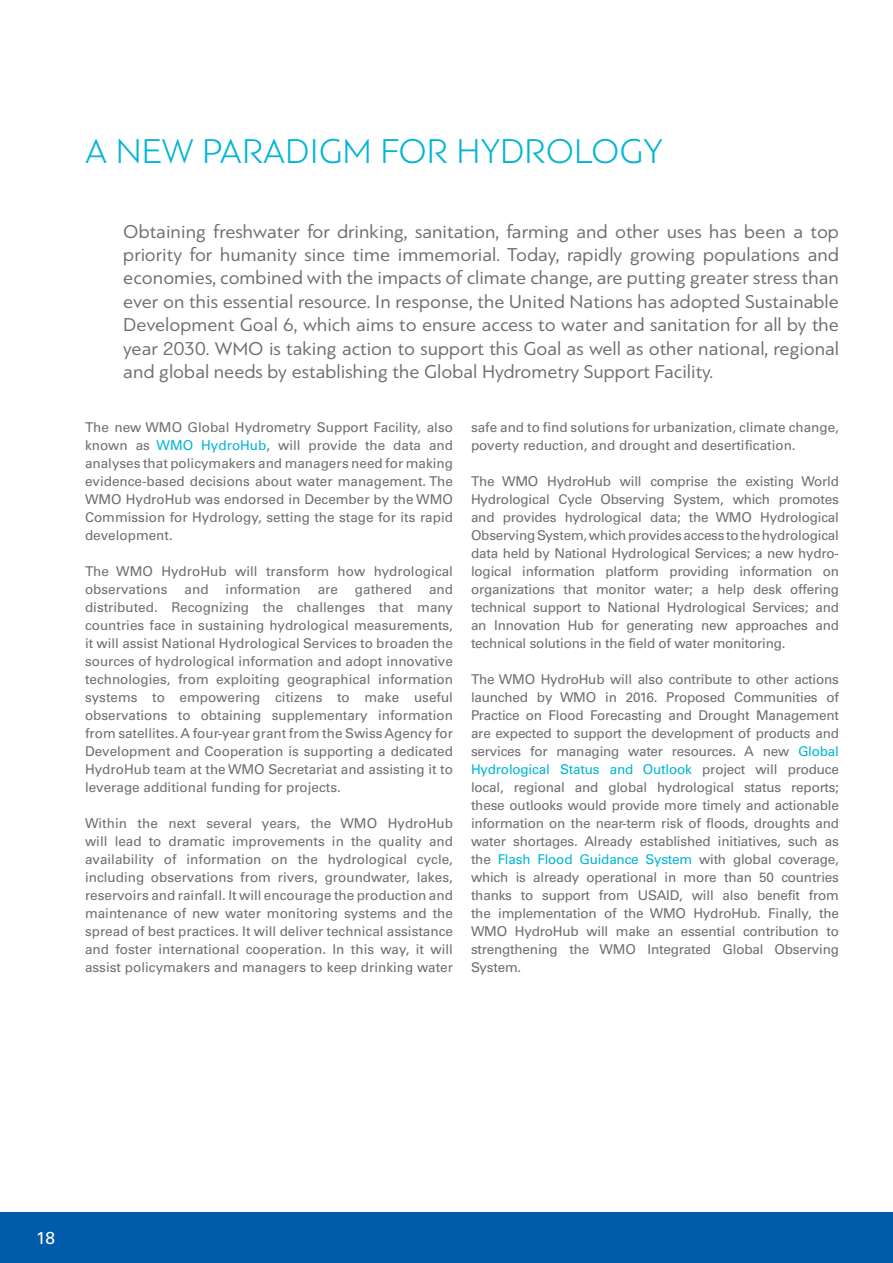
<style>
.page{position:relative;width:893px;height:1263px;background:#fff}
.page>*{position:absolute;margin:0;border:0;box-sizing:border-box;transform-origin:0 0}
.t1{font:300 36px "PF Bague Sans Pro";color:#00b5d5}
.t2{font:19.5px/23.4px "PF Bague Sans Pro";color:#6d6e71;text-align:justify}
.t3{font:17.25px "Univers LTCYR 55 Roman";color:#fff}
.t4{font:13.5px/18px "Univers LTCYR 55 Roman";color:#6d6e71;text-align:justify}
.s1{color:#00b5d5}
</style>
<div class="page">
<div style="left:0;top:1212px;width:893px;height:51px;background:#005baa"></div>
<h1 class="t1" style="left:85px;top:131px;width:579px">A NEW PARADIGM FOR HYDROLOGY</h1>
<p class="t2" style="left:123px;top:220px;width:717px">Obtaining freshwater for drinking, sanitation, farming and other uses has been a top priority for humanity since time immemorial. Today, rapidly growing populations and economies, combined with the impacts of climate change, are putting greater stress than ever on this essential resource. In response, the United Nations has adopted Sustainable Development Goal 6, which aims to ensure access to water and sanitation for all by the year 2030. WMO is taking action to support this Goal as well as other national, regional and global needs by establishing the Global Hydrometry Support Facility.</p>
<p class="t4" style="left:85px;top:418px;width:369px">The new WMO Global Hydrometry Support Facility, also known as <span class="s1">WMO HydroHub</span>, will provide the data and analyses that policymakers and managers need for making evidence-based decisions about water management. The WMO HydroHub was endorsed in December by the WMO Commission for Hydrology, setting the stage for its rapid development.</p>
<p class="t4" style="left:85px;top:562px;width:369px">The WMO HydroHub will transform how hydrological observations</p>
<p class="t4" style="left:471px;top:418px;width:369px">safe and to find solutions for urbanization, climate change, poverty reduction, and drought and desertification.</p>
<p class="t4" style="left:471px;top:472px;width:369px">The WMO HydroHub will comprise the existing World Hydrological Cycle Observing System, which promotes and provides hydrological data; the WMO Hydrological Observing System, which provides access to the hydrological data held by National Hydrological Services; a new hydro&shy;logical information platform providing information on organizations that monitor water; a help desk offering technical support to National Hydrological Services; and an Innovation Hub for generating new approaches and technical solutions in the field of water monitoring.</p>
<p class="t4" style="left:471px;top:669px;width:369px">The WMO HydroHub will also contribute to other actions launched by WMO in 2016. Proposed Communities of Practice on Flood Forecasting and Drought Management are expected to support the development of products and services for managing water resources. A new <span class="s1">Global Hydrological Status and Outlook</span> project will produce local, regional and global hydrological status reports; these outlooks would provide more timely and actionable information on the near-term risk of floods, droughts and water shortages. Already established initiatives, such as the <span class="s1">Flash Flood Guidance System</span> with global coverage, which is already operational in more than 50 countries thanks to support from USAID, will also benefit from the implementation of the WMO HydroHub. Finally, the WMO HydroHub will make an essential contribution to strengthening the WMO Integrated Global Observing System.</p>
<p class="t4" style="left:185px;top:580px;width:26px">and</p>
<p class="t4" style="left:226px;top:580px;width:77px">information</p>
<p class="t4" style="left:318px;top:580px;width:22px">are</p>
<p class="t4" style="left:355px;top:580px;width:59px">gathered</p>
<p class="t4" style="left:85px;top:580px;width:369px;text-indent:344px">and distributed. Recognizing the challenges that many countries face in sustaining hydrological measurements, it will assist National Hydrological Services to broaden the sources of hydrological information and adopt innovative technologies, from exploiting geographical information systems to empowering citizens to make useful observations to obtaining supplementary information from satellites. A four-year grant from the Swiss Agency for Development and Cooperation is supporting a dedicated HydroHub team at the WMO Secretariat and assisting it to leverage additional funding for projects.</p>
<p class="t4" style="left:85px;top:814px;width:369px">Within the next several years, the WMO HydroHub will lead to dramatic improvements in the quality and availability of information on the hydrological cycle, including observations from rivers, groundwater, lakes, reservoirs and rainfall. It will encourage the production and maintenance of new water monitoring systems and the spread of best practices. It will deliver technical assistance and foster international cooperation. In this way, it will assist policymakers and managers to keep drinking water</p>
<p class="t3" style="left:36px;top:1226px;width:20px">18</p>
</div>
